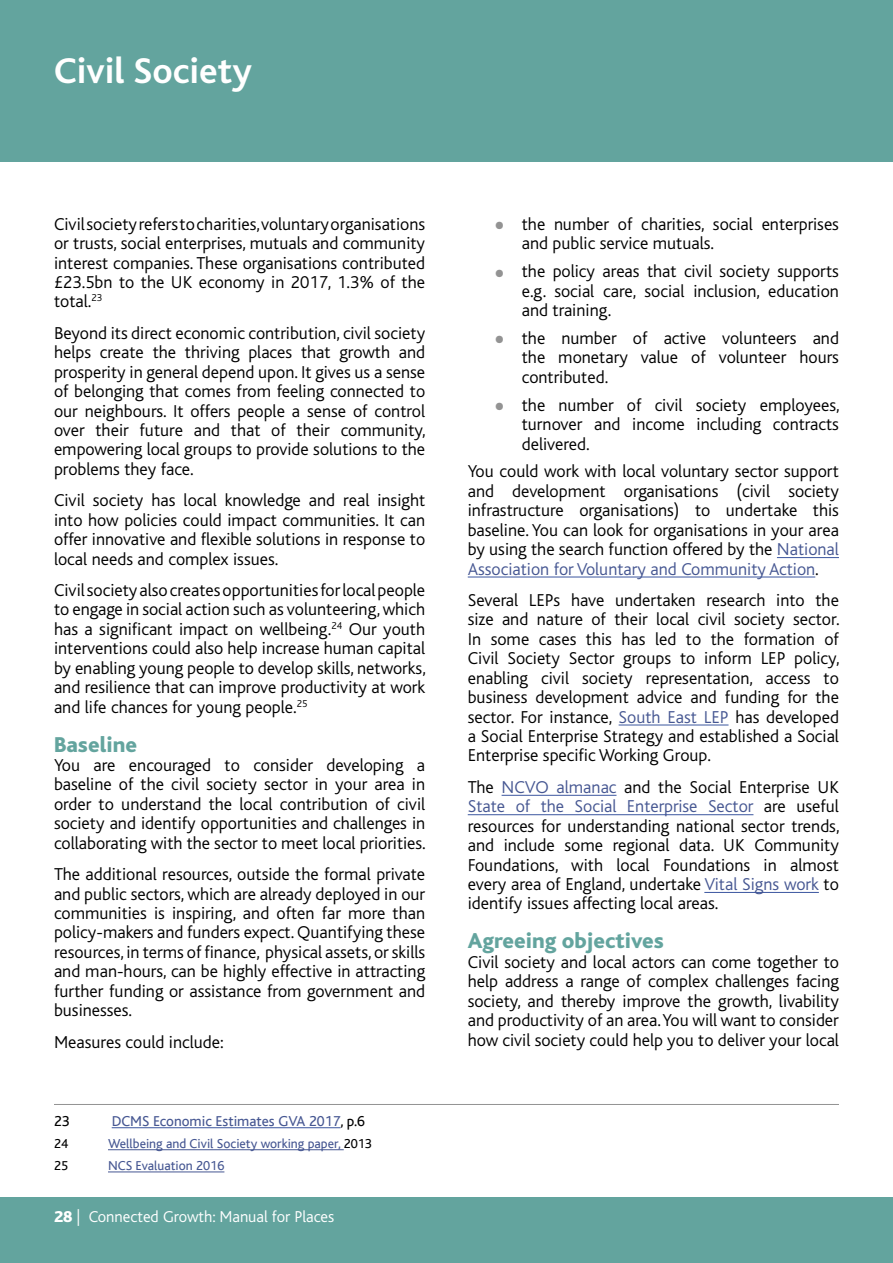
<style>
.page{position:relative;width:893px;height:1263px;background:#fff}
.page>*{position:absolute;margin:0;border:0;box-sizing:border-box;transform-origin:0 0}
.t1{font:700 37.5px "Bliss";color:#fff}
.t2{font:800 22.5px "Bliss";color:#63a49e}
.t3{font:300 18px/19.4px "Bliss";color:#000;text-align:justify}
.t4{font:300 16.5px "Bliss";color:#fff}
.t5{font:15px "Bliss";color:#465792}
.t6{font:15px "Bliss";color:#000}
.t7{font:13.5px "Bliss";color:#465792}
.t8{font:13.5px "Bliss";color:#000}
.s1{color:#000}
.s2{font-weight:800}
.s3{font-weight:800;font-size:27px;color:#939393}
.s4{color:#465792}
</style>
<div class="page">
<div style="left:0;top:1197px;width:893px;height:66px;background:#63a49e"></div>
<div style="left:0;top:0;width:893px;height:162px;background:#63a49e"></div>
<hr style="left:54px;top:1104px;width:785px;height:1px;background:#939393">
<hr style="left:112px;top:1127px;width:229px;height:1px;background:#3b569f">
<hr style="left:108px;top:1149px;width:236px;height:1px;background:#465792">
<hr style="left:108px;top:1172px;width:116px;height:1px;background:#465792">
<hr style="left:777px;top:557px;width:62px;height:1px;background:#3b569f">
<hr style="left:468px;top:577px;width:347px;height:1px;background:#3b569f">
<hr style="left:619px;top:725px;width:109px;height:1px;background:#3b569f">
<hr style="left:502px;top:795px;width:114px;height:1px;background:#3b569f">
<hr style="left:468px;top:814px;width:285px;height:1px;background:#3b569f">
<hr style="left:704px;top:892px;width:115px;height:1px;background:#3b569f">
<h1 class="t1" style="left:54px;top:51px;width:199px">Civil Society</h1>
<p class="t3" style="left:54px;top:214px;width:373px">Civil society refers to charities, voluntary organisations or trusts, social enterprises, mutuals and community interest companies. These organisations contributed £23.5bn to the UK economy in 2017, 1.3% of the total.<sup>23</sup></p>
<p class="t3" style="left:54px;top:324px;width:373px">Beyond its direct economic contribution, civil society helps create the thriving places that growth and prosperity in general depend upon. It gives us a sense of belonging that comes from feeling connected to our neighbours. It offers people a sense of control over their future and that of their community, empowering local groups to provide solutions to the problems they face.</p>
<p class="t3" style="left:54px;top:491px;width:373px">Civil society has local knowledge and real insight into how policies could impact communities. It can offer innovative and flexible solutions in response to local needs and complex issues.</p>
<p class="t3" style="left:54px;top:581px;width:373px">Civil society also creates opportunities for local people to engage in social action such as volunteering, which has a significant impact on wellbeing.<sup>24</sup> Our youth interventions could also help increase human capital by enabling young people to develop skills, networks, and resilience that can improve productivity at work and life chances for young people.<sup>25</sup></p>
<p class="t2" style="left:54px;top:732px;width:85px">Baseline</p>
<p class="t3" style="left:54px;top:756px;width:373px">You are encouraged to consider developing a baseline of the civil society sector in your area in order to understand the local contribution of civil society and identify opportunities and challenges in collaborating with the sector to meet local priorities.</p>
<p class="t3" style="left:54px;top:865px;width:373px">The additional resources, outside the formal private and public sectors, which are already deployed in our communities is inspiring, and often far more than policy-makers and funders expect. Quantifying these resources, in terms of finance, physical assets, or skills and man-hours, can be highly effective in attracting further funding or assistance from government and businesses.</p>
<p class="t3" style="left:54px;top:1032px;width:171px">Measures could include:</p>
<p class="t6" style="left:54px;top:1113px;width:17px">23</p>
<p class="t5" style="left:112px;top:1113px;width:255px">DCMS Economic Estimates GVA 2017<span class="s1">, p.6</span></p>
<p class="t8" style="left:54px;top:1136px;width:16px">24</p>
<p class="t7" style="left:108px;top:1136px;width:266px">Wellbeing and Civil Society working paper, <span class="s1">2013</span></p>
<p class="t8" style="left:54px;top:1158px;width:16px">25</p>
<p class="t7" style="left:108px;top:1158px;width:118px">NCS Evaluation 2016</p>
<p class="t4" style="left:54px;top:1207px;width:282px"><span class="s2">28</span> | Connected Growth: Manual for Places</p>
<p class="t3" style="left:522px;top:214px;width:319px;text-indent:-27px"><span class="s3">•</span> the number of charities, social enterprises and public service mutuals.</p>
<p class="t3" style="left:522px;top:262px;width:319px;text-indent:-27px"><span class="s3">•</span> the policy areas that civil society supports e.g. social care, social inclusion, education and training.</p>
<p class="t3" style="left:522px;top:329px;width:319px;text-indent:-27px"><span class="s3">•</span> the number of active volunteers and the monetary value of volunteer hours contributed.</p>
<p class="t3" style="left:522px;top:395px;width:319px;text-indent:-27px"><span class="s3">•</span> the number of civil society employees, turnover and income including contracts delivered.</p>
<p class="t3" style="left:468px;top:462px;width:373px">You could work with local voluntary sector support and development organisations (civil society infrastructure organisations) to undertake this baseline. You can look for organisations in your area by using the search function offered by the <span class="s4">National Association for Voluntary and Community Action</span>.</p>
<p class="t3" style="left:468px;top:591px;width:373px">Several LEPs have undertaken research into the size and nature of their local civil society sector.<br>In some cases this has led to the formation of Civil Society Sector groups to inform LEP policy, enabling civil society representation, access to business development advice and funding for the sector. For instance, <span class="s4">South East LEP</span> has developed a Social Enterprise Strategy and established a Social Enterprise specific Working Group.</p>
<p class="t3" style="left:468px;top:778px;width:373px">The <span class="s4">NCVO almanac</span> and the Social Enterprise UK <span class="s4">State of the Social Enterprise Sector</span> are useful resources for understanding national sector trends, and include some regional data. UK Community Foundations, with local Foundations in almost every area of England, undertake <span class="s4">Vital Signs work</span> to identify issues affecting local areas.</p>
<p class="t2" style="left:468px;top:929px;width:198px">Agreeing objectives</p>
<p class="t3" style="left:468px;top:953px;width:373px">Civil society and local actors can come together to help address a range of complex challenges facing society, and thereby improve the growth, livability and productivity of an area. You will want to consider how civil society could help you to deliver your local</p>
</div>
